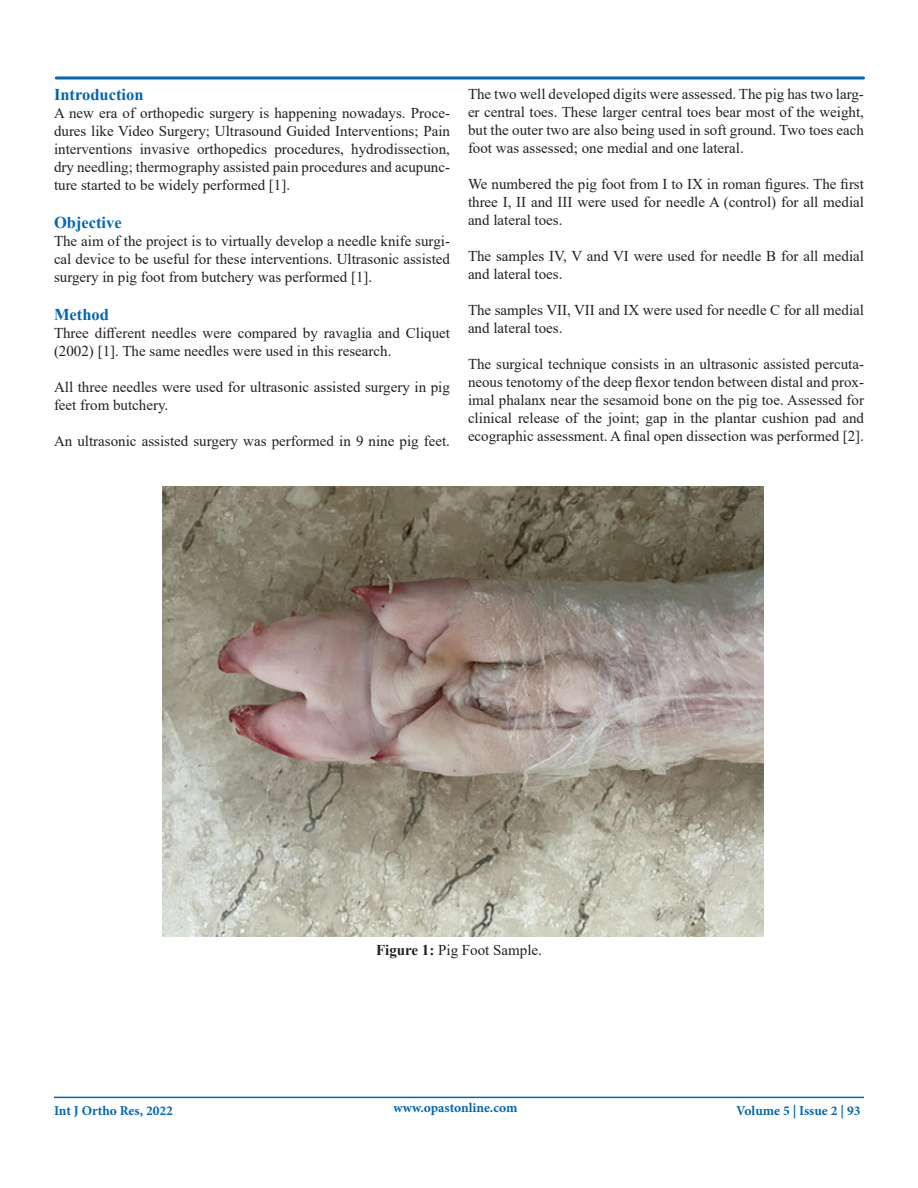
<style>
.page{position:relative;width:918px;height:1188px;background:#fff}
.page>*{position:absolute;margin:0;border:0;box-sizing:border-box;transform-origin:0 0}
.t1{font:700 16.5px "Times New Roman";color:#0166b3}
.t2{font:15px/18px "Times New Roman";color:#231f20;text-align:justify}
.t3{font:700 13.5px "Minion Pro";color:#0166b3}
.s1{font-weight:700}
</style>
<div class="page">
<hr style="left:54px;top:1097px;width:810px;height:1px;background:#0166b3">
<div style="left:55px;top:76px;width:810px;height:4px;border:2px solid #0166b3"></div>
<img style="left:163px;top:486px;width:601px;height:450px">
<p class="t1" style="left:54px;top:83px;width:91px">Introduction</p>
<p class="t2" style="left:54px;top:104px;width:398px">A new era of orthopedic surgery is happening nowadays. Proce&shy;dures like Video Surgery; Ultrasound Guided Interventions; Pain interventions invasive orthopedics procedures, hydrodissection, dry needling; thermography assisted pain procedures and acupunc&shy;ture started to be widely performed [1].</p>
<p class="t1" style="left:54px;top:211px;width:69px">Objective</p>
<p class="t2" style="left:54px;top:232px;width:398px">The aim of the project is to virtually develop a needle knife surgi&shy;cal device to be useful for these interventions. Ultrasonic assisted surgery in pig foot from butchery was performed [1].</p>
<p class="t1" style="left:54px;top:302px;width:56px">Method</p>
<p class="t2" style="left:54px;top:323px;width:398px">Three different needles were compared by ravaglia and Cliquet (2002) [1]. The same needles were used in this research.</p>
<p class="t2" style="left:54px;top:377px;width:397px">All three needles were used for ultrasonic assisted surgery in pig feet from butchery.</p>
<p class="t2" style="left:54px;top:431px;width:398px">An ultrasonic assisted surgery was performed in 9 nine pig feet.</p>
<p class="t2" style="left:468px;top:85px;width:398px">The two well developed digits were assessed. The pig has two larg&shy;er central toes. These larger central toes bear most of the weight, but the outer two are also being used in soft ground. Two toes each foot was assessed; one medial and one lateral.</p>
<p class="t2" style="left:468px;top:175px;width:398px">We numbered the pig foot from I to IX in roman figures. The first three I, II and III were used for needle A (control) for all medial and lateral toes.</p>
<p class="t2" style="left:468px;top:247px;width:397px">The samples IV, V and VI were used for needle B for all medial and lateral toes.</p>
<p class="t2" style="left:468px;top:301px;width:398px">The samples VII, VII and IX were used for needle C for all medial and lateral toes.</p>
<p class="t2" style="left:468px;top:355px;width:398px">The surgical technique consists in an ultrasonic assisted percuta&shy;neous tenotomy of the deep flexor tendon between distal and prox&shy;imal phalanx near the sesamoid bone on the pig toe. Assessed for clinical release of the joint; gap in the plantar cushion pad and ecographic assessment. A final open dissection was performed [2].</p>
<p class="t2" style="left:376px;top:941px;width:167px"><span class="s1">Figure 1:</span> Pig Foot Sample.</p>
<p class="t3" style="left:54px;top:1101px;width:121px">Int J Ortho Res, 2022</p>
<p class="t3" style="left:393px;top:1099px;width:126px">www.opastonline.com</p>
<p class="t3" style="left:736px;top:1101px;width:126px">Volume 5 | Issue 2 | 93</p>
</div>
